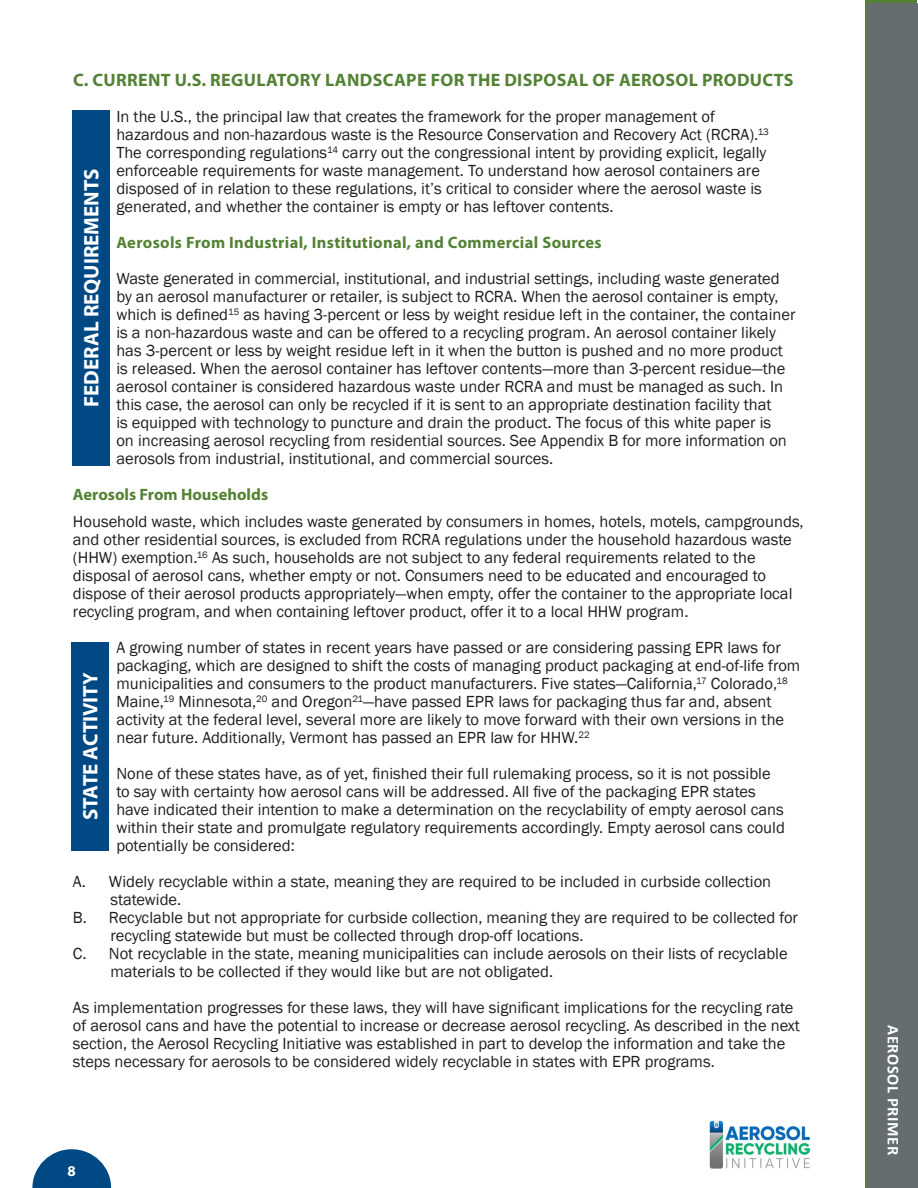
<style>
.page{position:relative;width:918px;height:1188px;background:#fff}
.page>*{position:absolute;margin:0;border:0;box-sizing:border-box;transform-origin:0 0}
.t1{font:700 21px "Myriad Pro";color:#fff}
.t2{font:700 18px "Myriad Pro";letter-spacing:.02em;color:#548235}
.t3{font:16.5px/18px "Franklin Gothic";color:#1f1f1f}
.t4{font:700 16.5px "Myriad Pro";letter-spacing:.02em;color:#548235}
.t5{font:700 16.5px "Myriad Pro";color:#548235}
.t6{font:700 16.5px "Calibri";letter-spacing:.04em;color:#fff}
.t7{font:700 15px "Myriad Pro";color:#fff}
.s1{color:#231f20}
</style>
<div class="page">
<div style="left:865px;top:0;width:51px;height:1188px;background:#548235"></div>
<svg style="left:32px;top:1149px;width:79px;height:39px"></svg>
<img style="left:709px;top:1120px;width:102px;height:49px">
<div style="left:72px;top:110px;width:38px;height:356px;background:#014984"></div>
<div style="left:867px;top:3px;width:50px;height:1185px;background:#666d6f"></div>
<div style="left:71px;top:642px;width:38px;height:208px;background:#014984"></div>
<p class="t2" style="left:73px;top:69px;width:722px">C. CURRENT U.S. REGULATORY LANDSCAPE FOR THE DISPOSAL OF AEROSOL PRODUCTS</p>
<p class="t3" style="left:116px;top:108px;width:654px">In the U.S., the principal law that creates the framework for the proper management of hazardous and non-hazardous waste is the Resource Conservation and Recovery Act (RCRA).<sup>13<br></sup>The corresponding regulations<sup>14</sup> carry out the congressional intent by providing explicit, legally enforceable requirements for waste management. To understand how aerosol containers are disposed of in relation to these regulations, it’s critical to consider where the aerosol waste is generated, and whether the container is empty or has leftover contents.</p>
<p class="t4" style="left:116px;top:232px;width:487px">Aerosols From Industrial, Institutional, and Commercial Sources</p>
<p class="t3" style="left:116px;top:270px;width:681px">Waste generated in commercial, institutional, and industrial settings, including waste generated by an aerosol manufacturer or retailer, is subject to RCRA. When the aerosol container is empty, which is defined<sup>15</sup> as having 3-percent or less by weight residue left in the container, the container is a non-hazardous waste and can be offered to a recycling program. An aerosol container likely has 3-percent or less by weight residue left in it when the button is pushed and no more product is released. When the aerosol container has leftover contents<span class="s1">—</span>more than 3-percent residue<span class="s1">—</span>the aerosol container is considered hazardous waste under RCRA and must be managed as such. In this case, the aerosol can only be recycled if it is sent to an appropriate destination facility that<br>is equipped with technology to puncture and drain the product. The focus of this white paper is<br>on increasing aerosol recycling from residential sources. See Appendix B for more information on aerosols from industrial, institutional, and commercial sources.</p>
<p class="t5" style="left:73px;top:484px;width:197px">Aerosols From Households</p>
<p class="t3" style="left:73px;top:513px;width:732px">Household waste, which includes waste generated by consumers in homes, hotels, motels, campgrounds, and other residential sources, is excluded from RCRA regulations under the household hazardous waste (HHW) exemption.<sup>16</sup> As such, households are not subject to any federal requirements related to the disposal of aerosol cans, whether empty or not. Consumers need to be educated and encouraged to dispose of their aerosol products appropriately<span class="s1">—</span>when empty, offer the container to the appropriate local recycling program, and when containing leftover product, offer it to a local HHW program.</p>
<p class="t3" style="left:116px;top:639px;width:686px">A growing number of states in recent years have passed or are considering passing EPR laws for packaging, which are designed to shift the costs of managing product packaging at end-of-life from municipalities and consumers to the product manufacturers. Five states<span class="s1">—</span>California,<sup>17</sup> Colorado,<sup>18<br></sup>Maine,<sup>19</sup> Minnesota,<sup>20</sup> and Oregon<sup>21</sup><span class="s1">—</span>have passed EPR laws for packaging thus far and, absent activity at the federal level, several more are likely to move forward with their own versions in the near future. Additionally, Vermont has passed an EPR law for HHW.<sup>22</sup></p>
<p class="t3" style="left:116px;top:765px;width:670px">None of these states have, as of yet, finished their full rulemaking process, so it is not possible to say with certainty how aerosol cans will be addressed. All five of the packaging EPR states have indicated their intention to make a determination on the recyclability of empty aerosol cans within their state and promulgate regulatory requirements accordingly. Empty aerosol cans could potentially be considered:</p>
<p class="t3" style="left:110px;top:873px;width:662px;text-indent:-38px">A. Widely recyclable within a state, meaning they are required to be included in curbside collection statewide.</p>
<p class="t3" style="left:110px;top:909px;width:689px;text-indent:-38px">B. Recyclable but not appropriate for curbside collection, meaning they are required to be collected for recycling statewide but must be collected through drop-off locations.</p>
<p class="t3" style="left:110px;top:945px;width:679px;text-indent:-38px">C. Not recyclable in the state, meaning municipalities can include aerosols on their lists of recyclable materials to be collected if they would like but are not obligated.</p>
<p class="t3" style="left:73px;top:999px;width:729px">As implementation progresses for these laws, they will have significant implications for the recycling rate of aerosol cans and have the potential to increase or decrease aerosol recycling. As described in the next section, the Aerosol Recycling Initiative was established in part to develop the information and take the steps necessary for aerosols to be considered widely recyclable in states with EPR programs.</p>
<p class="t1" style="left:78px;top:407px;width:240px;rotate:-90deg">FEDERAL REQUIREMENTS</p>
<p class="t1" style="left:77px;top:820px;width:149px;rotate:-90deg">STATE ACTIVITY</p>
<p class="t7" style="left:68px;top:1162px;width:10px">8</p>
<p class="t6" style="left:905px;top:1025px;width:131px;rotate:90deg">AEROSOL PRIMER</p>
</div>
